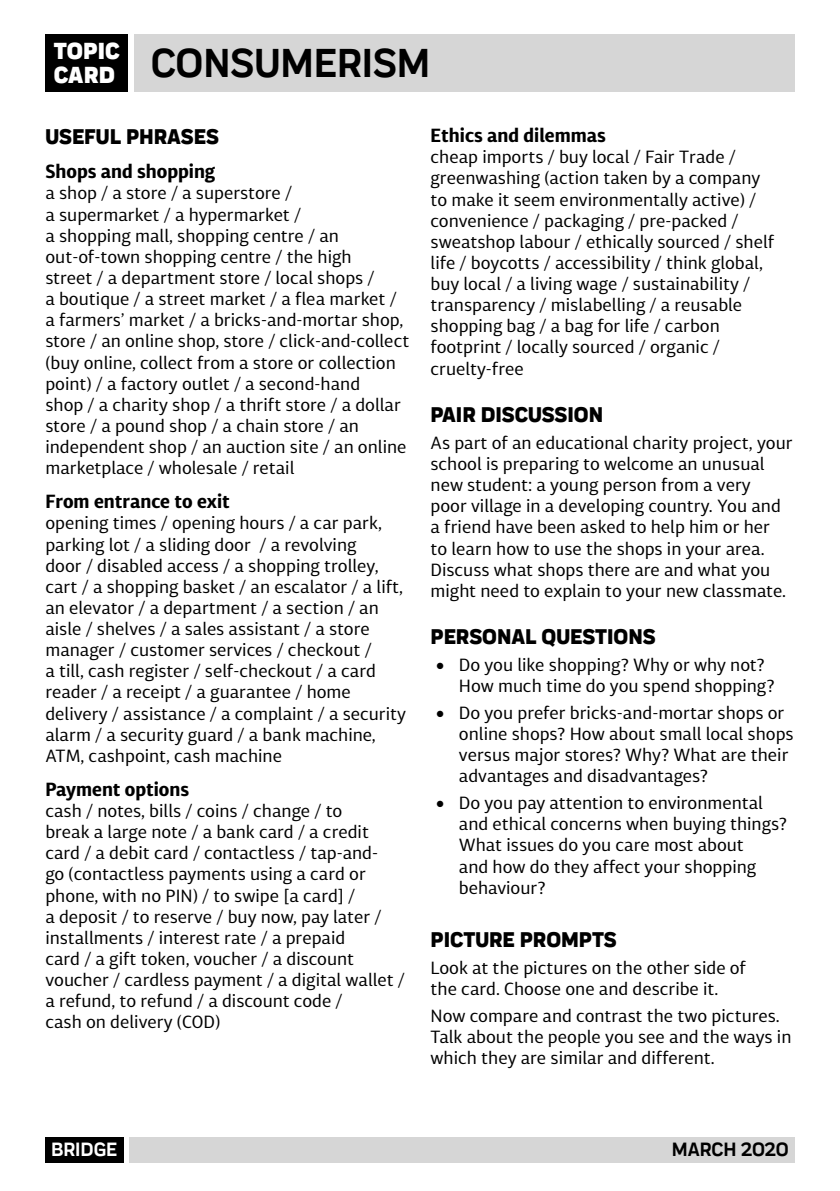
<style>
.page{position:relative;width:840px;height:1191px;background:#fff}
.page>*{position:absolute;margin:0;border:0;box-sizing:border-box;transform-origin:0 0}
.t1{font:700 42px "Praktika";color:#000}
.t2{font:900 24px "Praktika";letter-spacing:.005em;color:#fff}
.t3{font:800 22px "Praktika";color:#000}
.t4{font:700 20px "Praktika";color:#000}
.t5{font:700 20px "Praktika";color:#fff}
.t6{font:700 19px "Diaria Sans Pro";color:#000}
.t7{font:17.6px/21.2px "Diaria Sans Pro";color:#000}
</style>
<div class="page">
<div style="left:129px;top:1137px;width:665px;height:25px;background:#d6d6d6"></div>
<div style="left:45px;top:1137px;width:79px;height:25px;background:#000"></div>
<div style="left:45px;top:34px;width:83px;height:58px;background:#000"></div>
<div style="left:134px;top:34px;width:660px;height:58px;background:#d6d6d6"></div>
<h2 class="t2" style="left:54px;top:30px;width:67px">TOPIC</h2>
<h1 class="t1" style="left:54px;top:30px;width:372px"><sub>CARD</sub> CONSUMERISM</h1>
<p class="t3" style="left:45px;top:118px;width:175px">USEFUL PHRASES</p>
<p class="t6" style="left:45px;top:159px;width:171px">Shops and shopping</p>
<p class="t7" style="left:45px;top:182px;width:365px">a shop / a store / a superstore /<br>a supermarket / a hypermarket /<br>a shopping mall, shopping centre / an out-of-town shopping centre / the high<br>street / a department store / local shops /<br>a boutique / a street market / a flea market / a farmers’ market / a bricks-and-mortar shop, store / an online shop, store / click-and-collect (buy online, collect from a store or collection point) / a factory outlet / a second-hand<br>shop / a charity shop / a thrift store / a dollar store / a pound shop / a chain store / an independent shop / an auction site / an online marketplace / wholesale / retail</p>
<p class="t6" style="left:45px;top:489px;width:186px">From entrance to exit</p>
<p class="t7" style="left:45px;top:512px;width:362px">opening times / opening hours / a car park, parking lot / a sliding door / a revolving<br>door / disabled access / a shopping trolley, cart / a shopping basket / an escalator / a lift, an elevator / a department / a section / an aisle / shelves / a sales assistant / a store manager / customer services / checkout /<br>a till, cash register / self-checkout / a card reader / a receipt / a guarantee / home delivery / assistance / a complaint / a security alarm / a security guard / a bank machine, ATM, cashpoint, cash machine</p>
<p class="t6" style="left:45px;top:777px;width:145px">Payment options</p>
<p class="t7" style="left:45px;top:800px;width:361px">cash / notes, bills / coins / change / to<br>break a large note / a bank card / a credit card / a debit card / contactless / tap-and-<br>go (contactless payments using a card or phone, with no PIN) / to swipe [a card] /<br>a deposit / to reserve / buy now, pay later / installments / interest rate / a prepaid<br>card / a gift token, voucher / a discount voucher / cardless payment / a digital wallet / a refund, to refund / a discount code /<br>cash on delivery (COD)</p>
<p class="t6" style="left:430px;top:123px;width:177px">Ethics and dilemmas</p>
<p class="t7" style="left:430px;top:146px;width:345px">cheap imports / buy local / Fair Trade / greenwashing (action taken by a company to make it seem environmentally active) / convenience / packaging / pre-packed / sweatshop labour / ethically sourced / shelf life / boycotts / accessibility / think global, buy local / a living wage / sustainability / transparency / mislabelling / a reusable shopping bag / a bag for life / carbon footprint / locally sourced / organic / cruelty‑free</p>
<p class="t3" style="left:430px;top:396px;width:174px">PAIR DISCUSSION</p>
<p class="t7" style="left:430px;top:432px;width:363px">As part of an educational charity project, your school is preparing to welcome an unusual new student: a young person from a very<br>poor village in a developing country. You and a friend have been asked to help him or her<br>to learn how to use the shops in your area.<br>Discuss what shops there are and what you might need to explain to your new classmate.</p>
<p class="t3" style="left:430px;top:618px;width:226px">PERSONAL QUESTIONS</p>
<p class="t7" style="left:458px;top:654px;width:317px;text-indent:-23px">• Do you like shopping? Why or why not?<br>How much time do you spend shopping?</p>
<p class="t7" style="left:458px;top:702px;width:336px;text-indent:-23px">• Do you prefer bricks-and-mortar shops or online shops? How about small local shops versus major stores? Why? What are their advantages and disadvantages?</p>
<p class="t7" style="left:458px;top:792px;width:329px;text-indent:-23px">• Do you pay attention to environmental and ethical concerns when buying things?<br>What issues do you care most about<br>and how do they affect your shopping behaviour?</p>
<p class="t3" style="left:430px;top:921px;width:187px">PICTURE PROMPTS</p>
<p class="t7" style="left:430px;top:956px;width:317px">Look at the pictures on the other side of the card. Choose one and describe it.</p>
<p class="t7" style="left:430px;top:1004px;width:362px">Now compare and contrast the two pictures.<br>Talk about the people you see and the ways in which they are similar and different.</p>
<p class="t5" style="left:51px;top:1133px;width:68px">BRIDGE</p>
<p class="t4" style="left:671px;top:1133px;width:119px">MARCH 2020</p>
</div>
